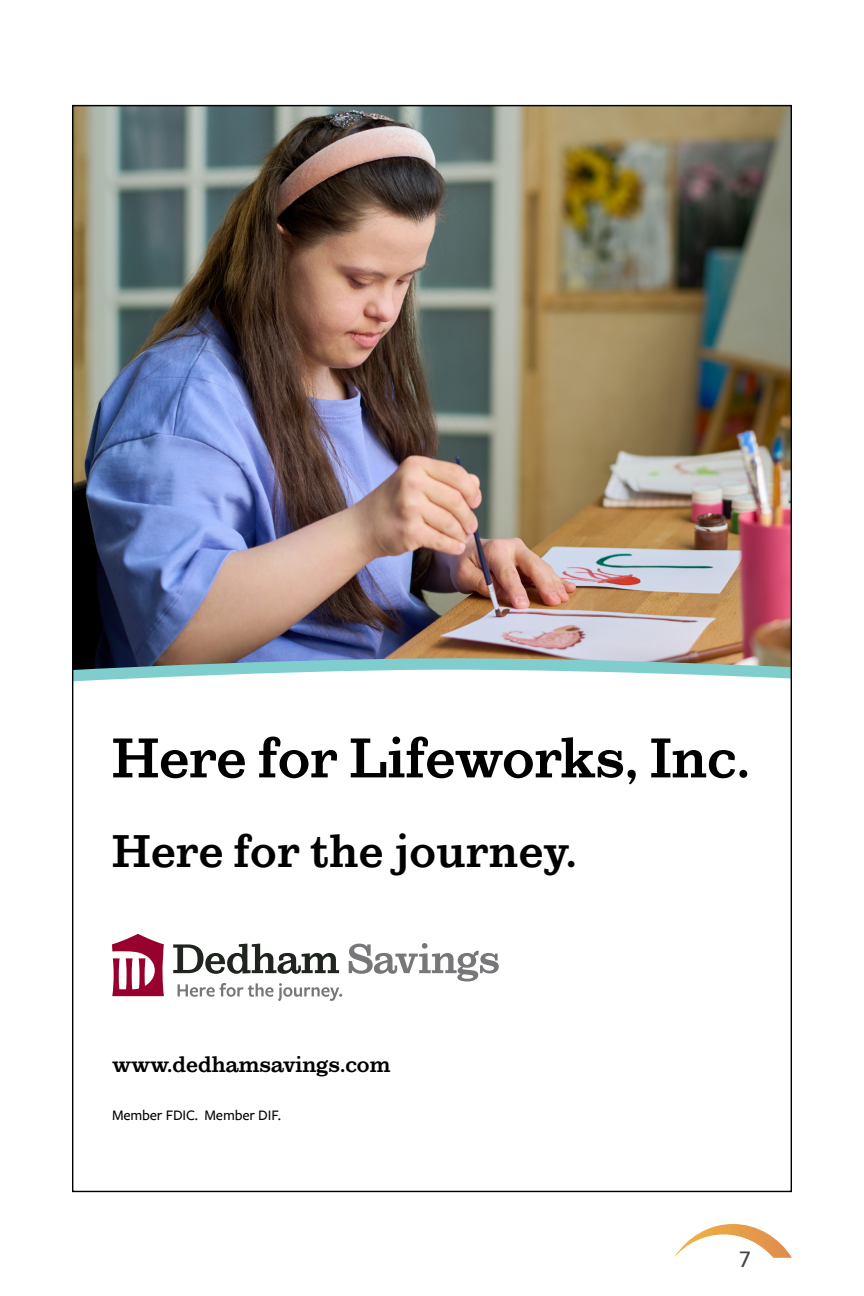
<style>
.page{position:relative;width:864px;height:1296px;background:#fff}
.page>*{position:absolute;margin:0;border:0;box-sizing:border-box;transform-origin:0 0}
.t1{font:700 55.4px "Sutro";color:#000}
.t2{font:700 45.4px "Sutro";letter-spacing:.01em;color:#000}
.t3{font:500 22px "Avenir";color:#454747}
.t4{font:700 21.8px "Sutro";color:#000}
.t5{font:500 15.2px "Freight Sans Pro";letter-spacing:-.01em;color:#000}
</style>
<div class="page">
<img style="left:74px;top:107px;width:716px;height:575px">
<svg style="left:112px;top:934px;width:52px;height:62px"></svg>
<svg style="left:173px;top:944px;width:166px;height:30px"></svg>
<svg style="left:349px;top:943px;width:150px;height:38px"></svg>
<svg style="left:178px;top:983px;width:164px;height:18px"></svg>
<svg style="left:674px;top:1224px;width:118px;height:34px"></svg>
<p class="t1" style="left:112px;top:729px;width:640px">Here for Lifeworks, Inc.</p>
<p class="t2" style="left:112px;top:827px;width:466px">Here for the journey.</p>
<p class="t4" style="left:112px;top:1053px;width:280px">www.dedhamsavings.com</p>
<p class="t5" style="left:112px;top:1104px;width:171px">Member FDIC. Member DIF.</p>
<p class="t3" style="left:739px;top:1240px;width:14px">7</p>
</div>
